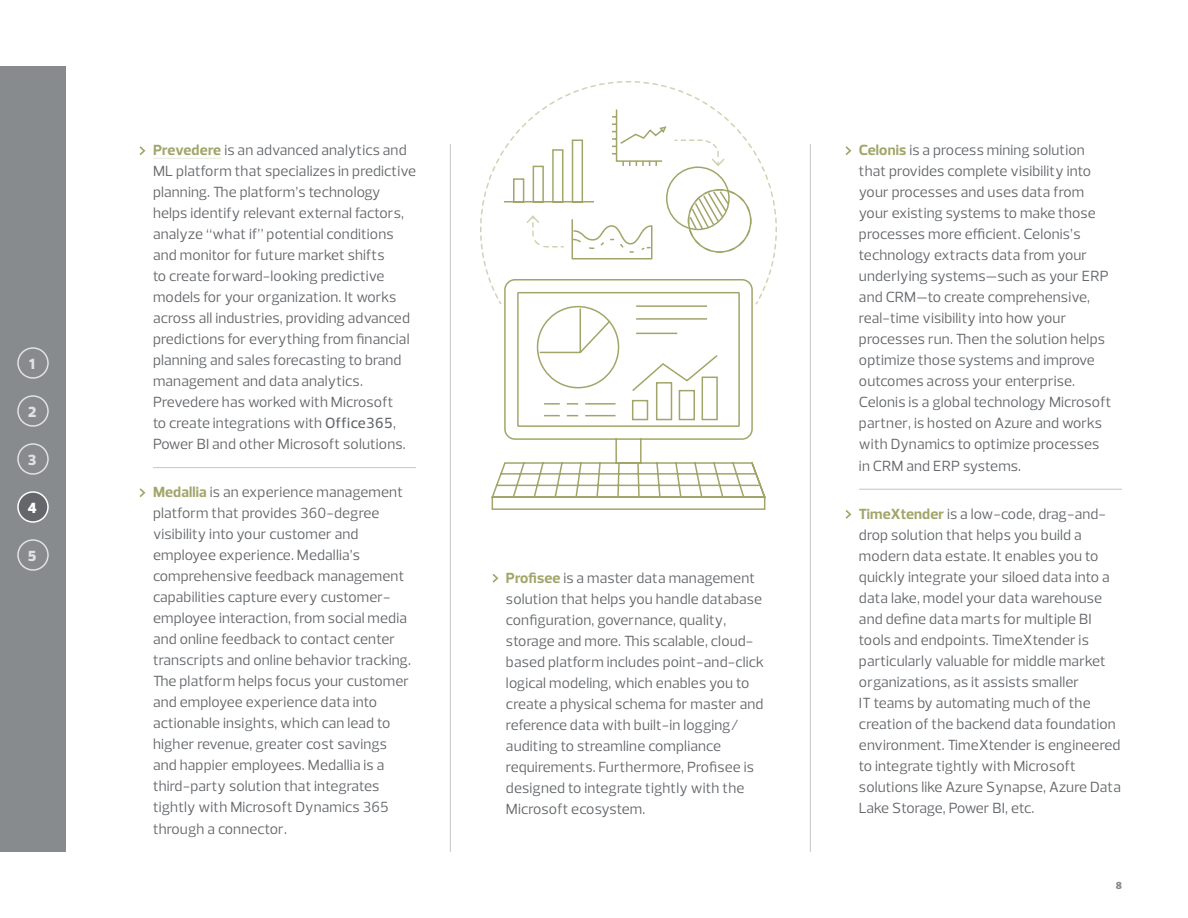
<style>
.page{position:relative;width:1188px;height:918px;background:#fff}
.page>*{position:absolute;margin:0;border:0;box-sizing:border-box;transform-origin:0 0}
.t1{font:15px/21px "Prelo";letter-spacing:.01em;color:#63666a}
.t2{font:900 15px "Prelo";color:#fff}
.t3{font:900 10.5px "Prelo";color:#888b8d}
.s1{font-weight:700;color:#a2a569}
.s2{font-weight:500}
</style>
<div class="page">
<div style="left:0;top:66px;width:66px;height:786px;background:#888b8d"></div>
<hr style="left:153px;top:158px;width:69px;height:1px;background:#e8e9da">
<hr style="left:153px;top:467px;width:263px;height:1px;background:#c4c5c6">
<svg style="left:140px;top:146px;width:5px;height:9px"></svg>
<svg style="left:140px;top:488px;width:5px;height:9px"></svg>
<svg style="left:492px;top:574px;width:6px;height:9px"></svg>
<hr style="left:859px;top:489px;width:263px;height:1px;background:#c4c5c6">
<svg style="left:845px;top:146px;width:6px;height:9px"></svg>
<svg style="left:845px;top:510px;width:6px;height:9px"></svg>
<div style="left:17px;top:395px;width:32px;height:32px;border:2px solid #fff;border-radius:50%"></div>
<div style="left:17px;top:347px;width:32px;height:32px;border:2px solid #fff;border-radius:50%"></div>
<div style="left:17px;top:443px;width:32px;height:32px;border:2px solid #fff;border-radius:50%"></div>
<div style="left:18px;top:492px;width:30px;height:30px;background:#63666a;border-radius:50%"></div>
<div style="left:17px;top:491px;width:32px;height:32px;border:2px solid #fff;border-radius:50%"></div>
<div style="left:17px;top:539px;width:32px;height:32px;border:2px solid #fff;border-radius:50%"></div>
<hr style="left:450px;top:144px;width:1px;height:708px;background:#c4c5c6">
<hr style="left:810px;top:144px;width:1px;height:708px;background:#c4c5c6">
<svg style="left:491px;top:421px;width:275px;height:89px"></svg>
<svg style="left:480px;top:81px;width:297px;height:340px"></svg>
<p class="t2" style="left:29px;top:354px;width:7px">1</p>
<p class="t2" style="left:28px;top:402px;width:10px">2</p>
<p class="t2" style="left:28px;top:450px;width:10px">3</p>
<p class="t2" style="left:28px;top:498px;width:10px">4</p>
<p class="t2" style="left:28px;top:546px;width:10px">5</p>
<p class="t1" style="left:153px;top:140px;width:264px"><span class="s1">Prevedere</span> is an advanced analytics and ML platform that specializes in predictive planning. The platform’s technology helps identify relevant external factors, analyze “what if” potential conditions and monitor for future market shifts<br>to create forward-looking predictive models for your organization. It works across all industries, providing advanced predictions for everything from financial planning and sales forecasting to brand management and data analytics.<br>Prevedere has worked with Microsoft<br>to create integrations with <span class="s2">Office365</span>, Power BI and other Microsoft solutions.</p>
<p class="t1" style="left:153px;top:482px;width:260px"><span class="s1">Medallia</span> is an experience management platform that provides 360-degree visibility into your customer and employee experience. Medallia’s comprehensive feedback management capabilities capture every customer&shy;employee interaction, from social media and online feedback to contact center transcripts and online behavior tracking.<br>The platform helps focus your customer and employee experience data into actionable insights, which can lead to higher revenue, greater cost savings and happier employees. Medallia is a third-party solution that integrates tightly with Microsoft Dynamics 365 through a connector.</p>
<p class="t1" style="left:506px;top:567px;width:260px"><span class="s1">Profisee</span> is a master data management solution that helps you handle database configuration, governance, quality, storage and more. This scalable, cloud&shy;based platform includes point-and-click logical modeling, which enables you to create a physical schema for master and reference data with built-in logging/ auditing to streamline compliance requirements. Furthermore, Profisee is designed to integrate tightly with the Microsoft ecosystem.</p>
<p class="t1" style="left:859px;top:140px;width:254px"><span class="s1">Celonis</span> is a process mining solution that provides complete visibility into your processes and uses data from your existing systems to make those processes more efficient. Celonis’s technology extracts data from your underlying systems—such as your ERP and CRM—to create comprehensive, real-time visibility into how your processes run. Then the solution helps optimize those systems and improve outcomes across your enterprise.<br>Celonis is a global technology Microsoft partner, is hosted on Azure and works with Dynamics to optimize processes in CRM and ERP systems.</p>
<p class="t1" style="left:859px;top:503px;width:263px"><span class="s1">TimeXtender</span> is a low-code, drag-and&shy;drop solution that helps you build a modern data estate. It enables you to quickly integrate your siloed data into a data lake, model your data warehouse and define data marts for multiple BI tools and endpoints. TimeXtender is particularly valuable for middle market organizations, as it assists smaller<br>IT teams by automating much of the creation of the backend data foundation environment. TimeXtender is engineered to integrate tightly with Microsoft solutions like Azure Synapse, Azure Data Lake Storage, Power BI, etc.</p>
<p class="t3" style="left:1116px;top:879px;width:8px">8</p>
</div>
